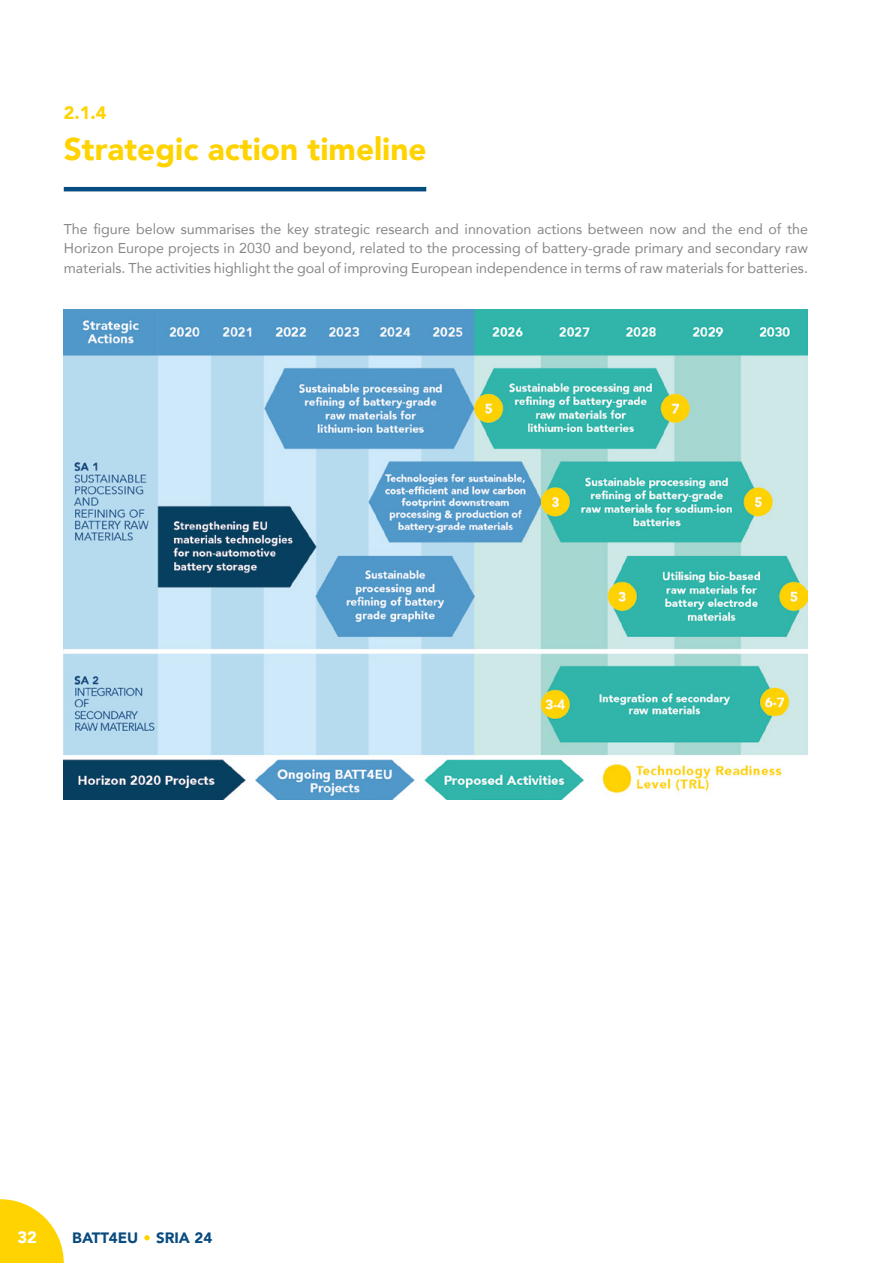
<style>
.page{position:relative;width:893px;height:1263px;background:#fff}
.page>*{position:absolute;margin:0;border:0;box-sizing:border-box;transform-origin:0 0}
.t1{font:900 31.5px "Avenir";color:#ffd300}
.t2{font:900 18px "Avenir";color:#ffd300}
.t3{font:900 16.5px "Avenir";color:#fff}
.t4{font:900 15px "Avenir";color:#094b7f}
.t5{font:14.25px/19.5px "Avenir";color:#878787;text-align:justify}
</style>
<div class="page">
<svg style="left:0;top:1199px;width:64px;height:64px"></svg>
<svg style="left:144px;top:1235px;width:6px;height:5px"></svg>
<hr style="left:64px;top:187px;width:362px;height:4px;background:#044d80">
<img style="left:64px;top:309px;width:744px;height:491px">
<p class="t2" style="left:64px;top:98px;width:44px">2.1.4</p>
<h1 class="t1" style="left:64px;top:122px;width:364px">Strategic action timeline</h1>
<p class="t5" style="left:64px;top:219px;width:746px">The figure below summarises the key strategic research and innovation actions between now and the end of the Horizon Europe projects in 2030 and beyond, related to the processing of battery-grade primary and secondary raw materials. The activities highlight the goal of improving European independence in terms of raw materials for batteries.</p>
<p class="t3" style="left:17px;top:1223px;width:21px">32</p>
<p class="t4" style="left:72px;top:1225px;width:141px">BATT4EU SRIA 24</p>
</div>
